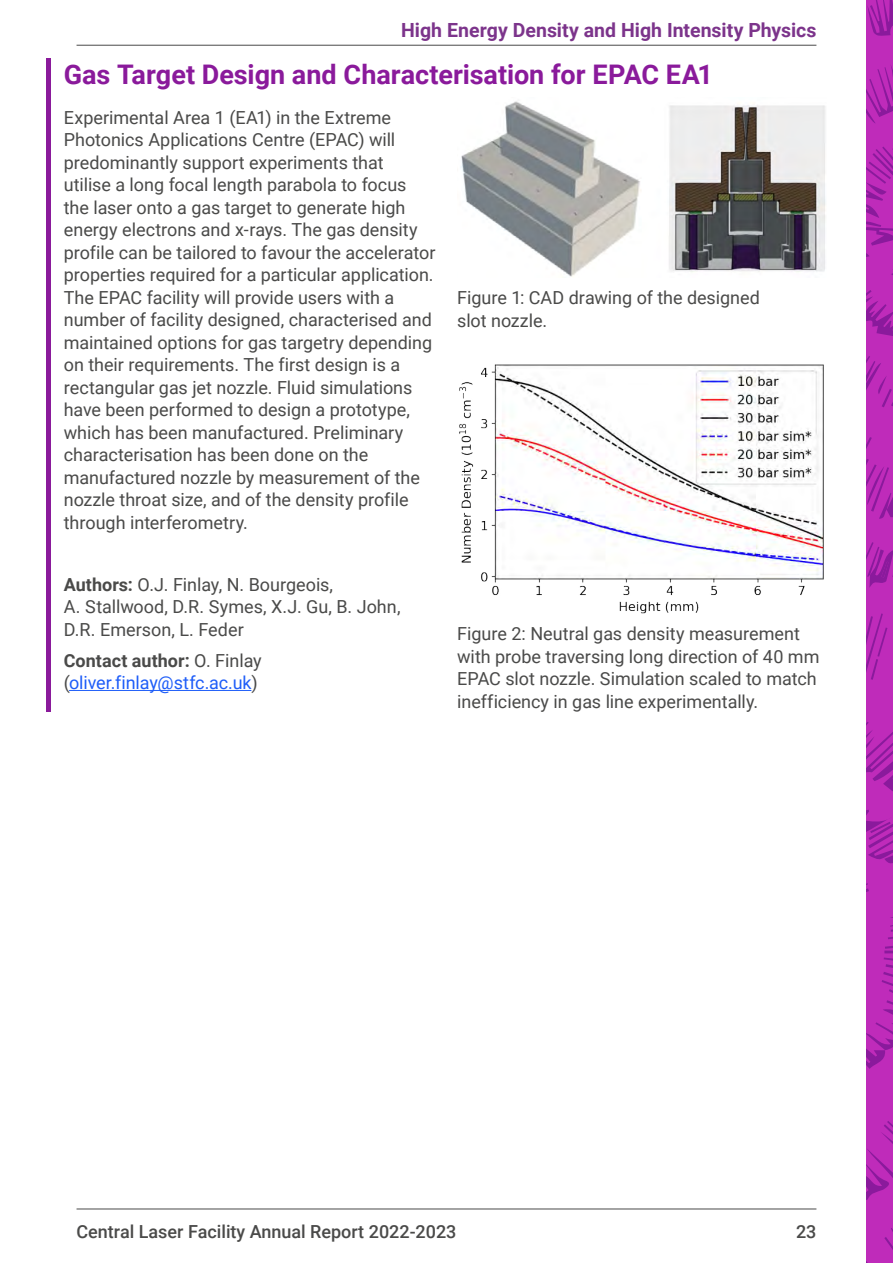
<style>
.page{position:relative;width:893px;height:1263px;background:#fff}
.page>*{position:absolute;margin:0;border:0;box-sizing:border-box;transform-origin:0 0}
.H2_experiment_titles{font:700 27px "Roboto";color:#8a1a9b}
.t1{font:700 19.5px "Roboto";color:#7c348b}
.Body_copy{font:18px/22.5px "Roboto";color:#4a4a49}
.Body_copy_light{font:18px/22.5px "Roboto";letter-spacing:-.005em;color:#4a4a49}
.Body_copy-2{font:18px/22.5px "Roboto";letter-spacing:-.005em;color:#1e5df8}
.t2{font:500 18px "Roboto";color:#4a4a49}
.s1{font-weight:700}
.s2{font-weight:700;color:#4a4a49}
.s3{color:#4a4a49}
</style>
<div class="page">
<hr style="left:77px;top:1209px;width:739px;height:1px;background:#4a4a49">
<div style="left:866px;top:0;width:27px;height:1263px;background:#bf2bba"></div>
<svg style="left:867px;top:0;width:26px;height:36px"></svg>
<svg style="left:866px;top:66px;width:27px;height:57px"></svg>
<svg style="left:866px;top:437px;width:27px;height:82px"></svg>
<svg style="left:866px;top:290px;width:27px;height:46px"></svg>
<svg style="left:866px;top:146px;width:27px;height:129px"></svg>
<svg style="left:866px;top:613px;width:21px;height:67px"></svg>
<svg style="left:866px;top:356px;width:27px;height:51px"></svg>
<svg style="left:866px;top:1228px;width:27px;height:35px"></svg>
<svg style="left:866px;top:1121px;width:27px;height:79px"></svg>
<svg style="left:866px;top:722px;width:27px;height:142px"></svg>
<svg style="left:866px;top:883px;width:27px;height:186px"></svg>
<svg style="left:866px;top:542px;width:27px;height:46px"></svg>
<hr style="left:77px;top:45px;width:739px;height:1px;background:#4a4a49">
<hr style="left:69px;top:690px;width:182px;height:1px;background:#1e5df8">
<hr style="left:47px;top:58px;width:4px;height:654px;background:#8a1a9b">
<img style="left:461px;top:101px;width:365px;height:176px">
<img style="left:459px;top:364px;width:365px;height:250px">
<p class="t1" style="left:401px;top:16px;width:417px">High Energy Density and High Intensity Physics</p>
<h2 class="H2_experiment_titles" style="left:64px;top:56px;width:651px">Gas Target Design and Characterisation for EPAC EA1</h2>
<p class="Body_copy" style="left:64px;top:105px;width:373px">Experimental Area 1 (EA1) in the Extreme Photonics Applications Centre (EPAC) will predominantly support experiments that<br>utilise a long focal length parabola to focus the laser onto a gas target to generate high energy electrons and x-rays. The gas density profile can be tailored to favour the accelerator properties required for a particular application.<br>The EPAC facility will provide users with a number of facility designed, characterised and maintained options for gas targetry depending on their requirements. The first design is a rectangular gas jet nozzle. Fluid simulations have been performed to design a prototype, which has been manufactured. Preliminary characterisation has been done on the manufactured nozzle by measurement of the nozzle throat size, and of the density profile through interferometry.</p>
<p class="Body_copy_light" style="left:457px;top:286px;width:304px">Figure 1: CAD drawing of the designed slot nozzle.</p>
<p class="Body_copy" style="left:64px;top:572px;width:338px"><span class="s1">Authors:</span> O.J. Finlay, N. Bourgeois,<br>A. Stallwood, D.R. Symes, X.J. Gu, B. John,<br>D.R. Emerson, L. Feder</p>
<p class="Body_copy-2" style="left:64px;top:648px;width:199px"><span class="s2">Contact author:</span> <span class="s3">O. Finlay (</span>oliver.finlay@stfc.ac.uk<span class="s3">)</span></p>
<p class="Body_copy_light" style="left:457px;top:622px;width:364px">Figure 2: Neutral gas density measurement with probe traversing long direction of 40 mm EPAC slot nozzle. Simulation scaled to match inefficiency in gas line experimentally.</p>
<p class="t2" style="left:77px;top:1218px;width:381px">Central Laser Facility Annual Report 2022-2023</p>
<p class="t2" style="left:796px;top:1218px;width:22px">23</p>
</div>
